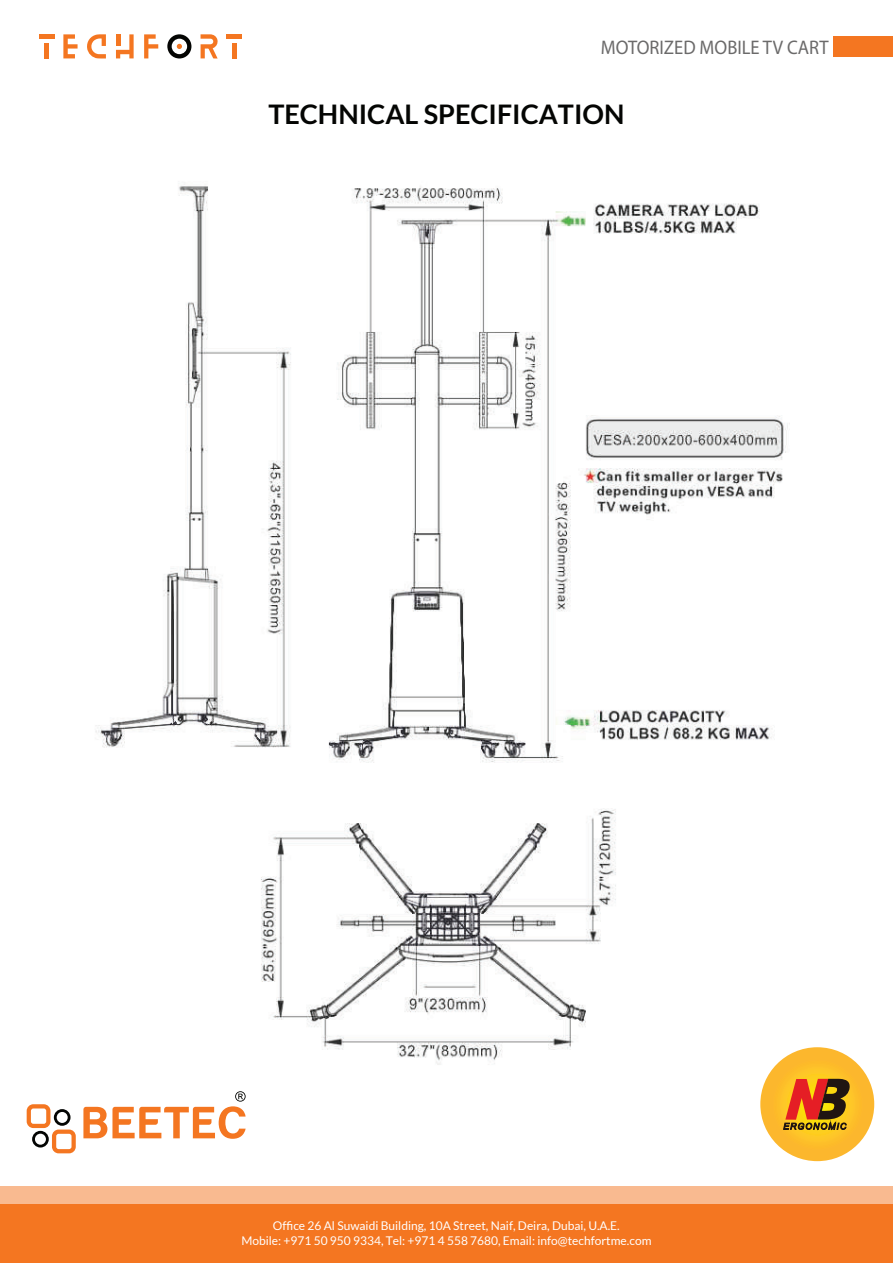
<style>
.page{position:relative;width:893px;height:1263px;background:#fff}
.page>*{position:absolute;margin:0;border:0;box-sizing:border-box;transform-origin:0 0}
.t1{font:700 27px "Lato";color:#040503}
.t2{font:19.65px "Myriad Pro";color:#6b6a6a;scale:.94 1}
.t3{font:12px/15.3px "Lato";color:#fff;text-align:center}
</style>
<div class="page">
<img style="left:95px;top:184px;width:714px;height:881px">
<div style="left:1px;top:1204px;width:892px;height:59px;background:#f47621"></div>
<div style="left:0;top:1186px;width:893px;height:18px;background:#f9ba90"></div>
<div style="left:834px;top:36px;width:59px;height:21px;background:#f47621"></div>
<svg style="left:201px;top:34px;width:17px;height:25px"></svg>
<svg style="left:87px;top:34px;width:19px;height:25px"></svg>
<svg style="left:63px;top:34px;width:15px;height:24px"></svg>
<svg style="left:144px;top:34px;width:14px;height:24px"></svg>
<div style="left:44px;top:43px;width:5px;height:15px;background:#f47621"></div>
<div style="left:39px;top:34px;width:15px;height:5px;background:#f47621"></div>
<hr style="left:232px;top:43px;width:4px;height:15px;background:#f47621">
<div style="left:226px;top:34px;width:16px;height:5px;background:#f47621"></div>
<svg style="left:167px;top:34px;width:24px;height:25px"></svg>
<svg style="left:116px;top:34px;width:18px;height:24px"></svg>
<hr style="left:116px;top:34px;width:4px;height:12px;background:#f47621">
<svg style="left:760px;top:1047px;width:114px;height:114px;background:#fcbb2d"></svg>
<svg style="left:783px;top:1079px;width:67px;height:51px;background:#b15f1a"></svg>
<svg style="left:27px;top:1104px;width:49px;height:49px"></svg>
<svg style="left:83px;top:1091px;width:163px;height:48px"></svg>
<h2 class="t2" style="left:601px;top:35px;width:244px">MOTORIZED MOBILE TV CART</h2>
<h1 class="t1" style="left:268px;top:99px;width:358px">TECHNICAL SPECIFICATION</h1>
<p class="t3" style="left:241px;top:1218px;width:412px">Office 26 Al Suwaidi Building, 10A Street, Naif, Deira, Dubai, U.A.E.<br>Mobile: +971 50 950 9334, Tel: +971 4 558 7680, Email: info@techfortme.com</p>
</div>
